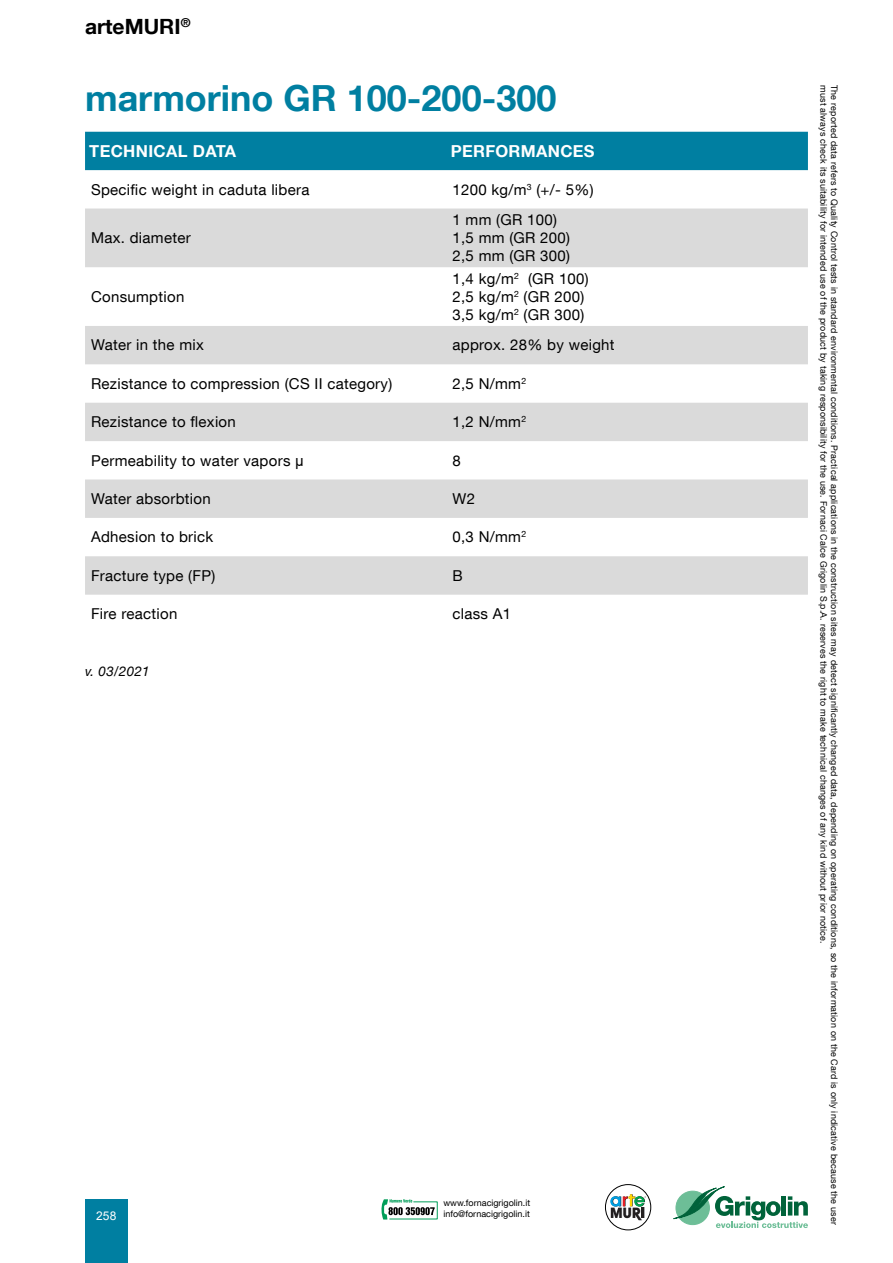
<style>
.page{position:relative;width:893px;height:1263px;background:#fff}
.page>*{position:absolute;margin:0;border:0;box-sizing:border-box;transform-origin:0 0}
.t1{font:700 36px "Helvetica Neue LT Com";color:#007fa1}
.t2{font:700 21px "Helvetica Neue LT Com";color:#000}
.t3{font:700 16.5px "Helvetica Neue LT Com";letter-spacing:.02em;color:#fff}
.t4{font:15px/18px "Helvetica Neue LT Com";letter-spacing:.02em;color:#000}
.t5{font:italic 13.5px "Helvetica Neue LT Com";letter-spacing:.02em;color:#000}
.t6{font:12px "Arial";color:#fff}
.t7{font:9px "Helvetica Neue LT Com";letter-spacing:.02em;color:#000}
.t8{font:9px/10.8px "Helvetica Neue LT Com";color:#000}
.s1{font-family:"Arial"}
</style>
<div class="page">
<svg style="left:673px;top:1186px;width:135px;height:42px"></svg>
<svg style="left:381px;top:1199px;width:57px;height:20px"></svg>
<div style="left:85px;top:1199px;width:43px;height:64px;background:#007fa1"></div>
<svg style="left:610px;top:1194px;width:36px;height:26px"></svg>
<div style="left:605px;top:1184px;width:46px;height:46px;border:1px solid #000;border-radius:50%"></div>
<div style="left:85px;top:132px;width:723px;height:38px;background:#007fa1"></div>
<svg style="left:85px;top:208px;width:723px;height:387px;fill:#dadada"></svg>
<h2 class="t2" style="left:85px;top:13px;width:107px">arteMURI<sup>®</sup></h2>
<h1 class="t1" style="left:85px;top:75px;width:473px">marmorino GR 100-200-300</h1>
<h3 class="t3" style="left:89px;top:141px;width:148px">TECHNICAL DATA</h3>
<h3 class="t3" style="left:451px;top:141px;width:145px">PERFORMANCES</h3>
<h3 class="t4" style="left:91px;top:180px;width:220px">Specific weight in caduta libera</h3>
<h3 class="t4" style="left:452px;top:180px;width:143px">1200 kg/m<sup>3</sup> (+/- 5%)</h3>
<h3 class="t4" style="left:91px;top:229px;width:101px">Max. diameter</h3>
<h3 class="t4" style="left:452px;top:211px;width:119px">1 mm (GR 100)<br>1,5 mm (GR 200)<br>2,5 mm (GR 300)</h3>
<h3 class="t4" style="left:91px;top:287px;width:95px">Consumption</h3>
<h3 class="t4" style="left:452px;top:269px;width:138px">1,4 kg/m<sup>2</sup> (GR 100)<br>2,5 kg/m<sup>2</sup> (GR 200)<br>3,5 kg/m<sup>2</sup> (GR 300)</h3>
<h3 class="t4" style="left:91px;top:336px;width:114px">Water in the mix</h3>
<h3 class="t4" style="left:452px;top:336px;width:164px">approx. 28% by weight</h3>
<h3 class="t4" style="left:91px;top:374px;width:303px">Rezistance to compression (CS II category)</h3>
<h3 class="t4" style="left:452px;top:374px;width:75px">2,5 N/mm<sup>2</sup></h3>
<h3 class="t4" style="left:91px;top:413px;width:146px">Rezistance to flexion</h3>
<h3 class="t4" style="left:452px;top:413px;width:75px">1,2 N/mm<sup>2</sup></h3>
<h3 class="t4" style="left:91px;top:451px;width:214px">Permeability to water vapors <span class="s1">µ</span></h3>
<h3 class="t4" style="left:452px;top:451px;width:10px">8</h3>
<h3 class="t4" style="left:91px;top:489px;width:121px">Water absorbtion</h3>
<h3 class="t4" style="left:452px;top:489px;width:24px">W2</h3>
<h3 class="t4" style="left:91px;top:528px;width:124px">Adhesion to brick</h3>
<h3 class="t4" style="left:452px;top:528px;width:75px">0,3 N/mm<sup>2</sup></h3>
<h3 class="t4" style="left:91px;top:566px;width:126px">Fracture type (FP)</h3>
<h3 class="t4" style="left:452px;top:566px;width:12px">B</h3>
<h3 class="t4" style="left:91px;top:604px;width:88px">Fire reaction</h3>
<h3 class="t4" style="left:452px;top:604px;width:60px">class A1</h3>
<h3 class="t5" style="left:85px;top:662px;width:66px">v. 03/2021</h3>
<h3 class="t6" style="left:96px;top:1207px;width:22px">258</h3>
<p class="t8" style="left:443px;top:1197px;width:88px">www.fornacigrigolin.it info@fornacigrigolin.it</p>
<p class="t7" style="left:829px;top:85px;width:860px;rotate:90deg">must always check its suitability for intended use of the product by taking responsibility for the use. Fornaci Calce Grigolin S.p.A. reserves the right to make technical changes of any kind without prior notice.</p>
<p class="t7" style="left:840px;top:85px;width:1141px;rotate:90deg">The reported data refers to Quality Control tests in standard environmental conditions. Practical applications in the construction sites may detect significantly changed data, depending on operating conditions, so the information on the Card is only indicative because the user</p>
</div>
